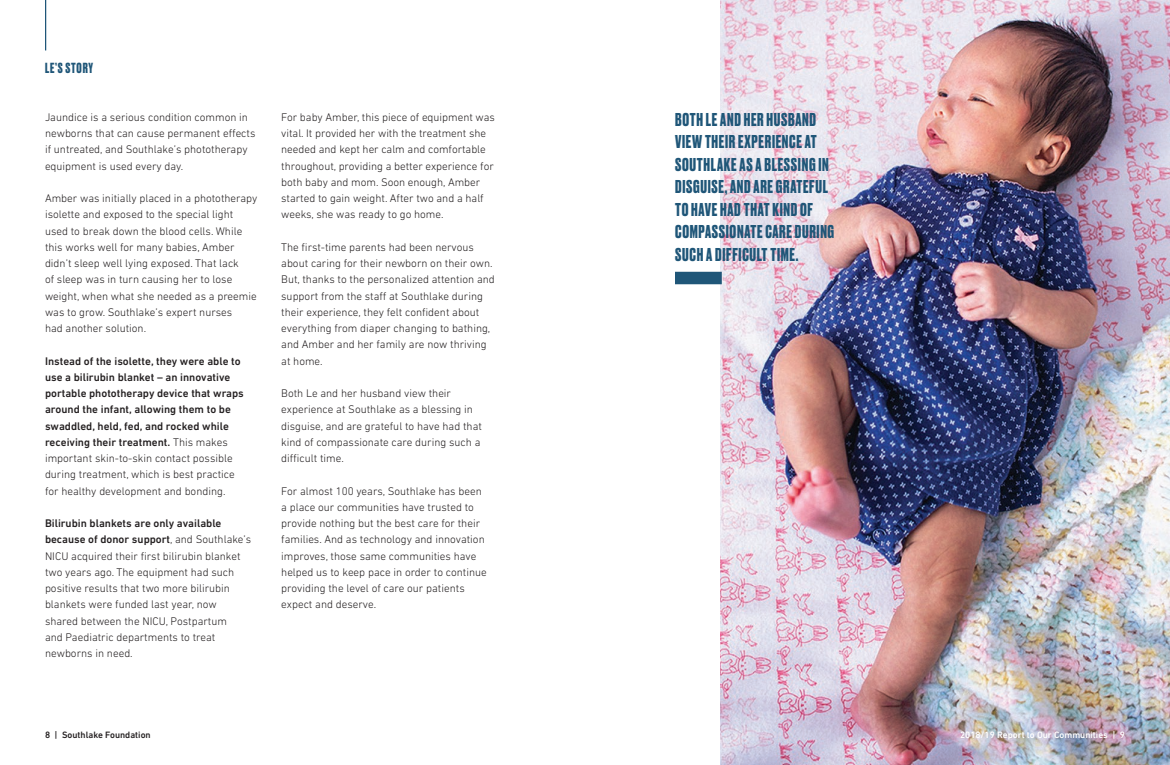
<style>
.page{position:relative;width:1170px;height:765px;background:#fff}
.page>*{position:absolute;margin:0;border:0;box-sizing:border-box;transform-origin:0 0}
.t1{font:700 17.5px/22.5px "Druk";letter-spacing:.04em;color:#1f5678}
.t2{font:700 13.75px "Druk";letter-spacing:.055em;color:#1f5678}
.t3{font:300 11.25px/16.2px "DIN Next LT Pro";color:#231f20}
.t4{font:500 11.25px/16.2px "DIN Next LT Pro";color:#231f20}
.t5{font:500 9.38px "DIN Next LT Pro";color:#fff}
.t6{font:500 9.38px "DIN Next LT Pro";color:#231f20}
.s1{font-weight:300}
.s2{font-weight:500}
</style>
<div class="page">
<hr style="left:45px;top:0;width:1px;height:50px;background:#1f5678">
<img style="left:720px;top:0;width:450px;height:765px">
<div style="left:675px;top:272px;width:47px;height:12px;background:#1f5678"></div>
<p class="t2" style="left:45px;top:58px;width:49px">LE’S STORY</p>
<p class="t3" style="left:45px;top:109px;width:212px">Jaundice is a serious condition common in newborns that can cause permanent effects if untreated, and Southlake’s phototherapy equipment is used every day.</p>
<p class="t3" style="left:45px;top:190px;width:214px">Amber was initially placed in a phototherapy isolette and exposed to the special light used to break down the blood cells. While this works well for many babies, Amber didn’t sleep well lying exposed. That lack<br>of sleep was in turn causing her to lose weight, when what she needed as a preemie was to grow. Southlake’s expert nurses<br>had another solution.</p>
<p class="t4" style="left:45px;top:353px;width:200px">Instead of the isolette, they were able to use a bilirubin blanket – an innovative portable phototherapy device that wraps around the infant, allowing them to be swaddled, held, fed, and rocked while receiving their treatment. <span class="s1">This makes important skin-to-skin contact possible during treatment, which is best practice for healthy development and bonding.</span></p>
<p class="t3" style="left:45px;top:515px;width:208px"><span class="s2">Bilirubin blankets are only available because of donor support</span>, and Southlake’s NICU acquired their first bilirubin blanket two years ago. The equipment had such positive results that two more bilirubin blankets were funded last year, now shared between the NICU, Postpartum<br>and Paediatric departments to treat newborns in need.</p>
<p class="t3" style="left:281px;top:109px;width:215px">For baby Amber, this piece of equipment was vital. It provided her with the treatment she needed and kept her calm and comfortable throughout, providing a better experience for both baby and mom. Soon enough, Amber started to gain weight. After two and a half weeks, she was ready to go home.</p>
<p class="t3" style="left:281px;top:239px;width:215px">The first-time parents had been nervous about caring for their newborn on their own.<br>But, thanks to the personalized attention and support from the staff at Southlake during their experience, they felt confident about everything from diaper changing to bathing, and Amber and her family are now thriving at home.</p>
<p class="t3" style="left:281px;top:385px;width:202px">Both Le and her husband view their experience at Southlake as a blessing in disguise, and are grateful to have had that kind of compassionate care during such a difficult time.</p>
<p class="t3" style="left:281px;top:483px;width:207px">For almost 100 years, Southlake has been a place our communities have trusted to provide nothing but the best care for their families. And as technology and innovation improves, those same communities have helped us to keep pace in order to continue providing the level of care our patients expect and deserve.</p>
<p class="t1" style="left:675px;top:107px;width:161px">BOTH LE AND HER HUSBAND<br>VIEW THEIR EXPERIENCE AT<br>SOUTHLAKE AS A BLESSING IN<br>DISGUISE, AND ARE GRATEFUL<br>TO HAVE HAD THAT KIND OF<br>COMPASSIONATE CARE DURING<br>SUCH A DIFFICULT TIME.</p>
<p class="t6" style="left:45px;top:730px;width:107px">8 | Southlake Foundation</p>
<p class="t5" style="left:960px;top:730px;width:166px">2018/19 Report to Our Communities | 9</p>
</div>
